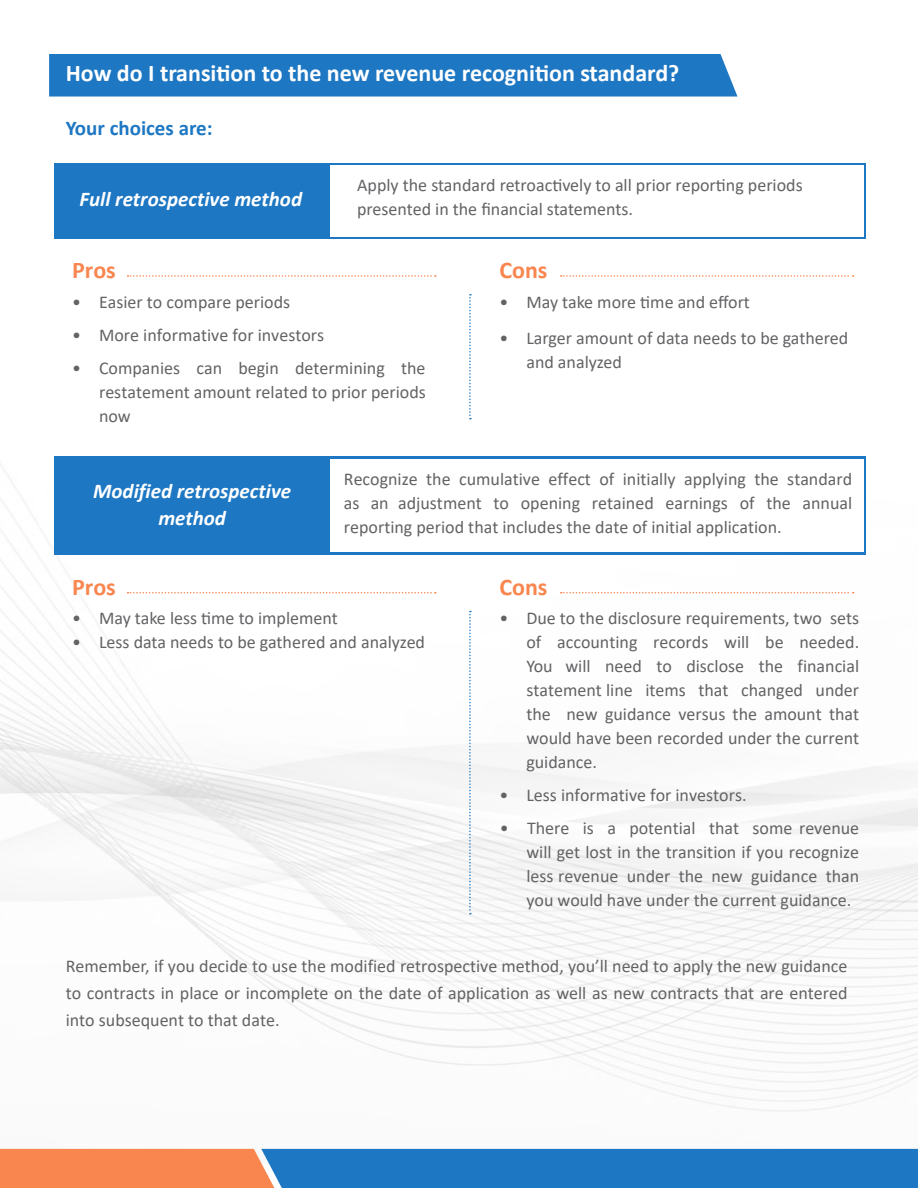
<style>
.page{position:relative;width:918px;height:1188px;background:#fff}
.page>*{position:absolute;margin:0;border:0;box-sizing:border-box;transform-origin:0 0}
.t1{font:700 24px "Calibri";color:#fff}
.t2{font:700 24px "Calibri";color:#f9864f}
.t3{font:italic 700 21px/27px "Calibri";color:#fff;text-align:center}
.t4{font:700 21px "Calibri";color:#1d77c3}
.t5{font:18px/24px "Calibri";color:#636366;text-align:justify}
</style>
<div class="page">
<img style="left:0;top:238px;width:918px;height:911px">
<svg style="left:0;top:1149px;width:918px;height:39px"></svg>
<div style="left:49px;top:54px;width:689px;height:43px;background:#1d77c3"></div>
<div style="left:54px;top:163px;width:812px;height:75px;background:#1d77c3"></div>
<div style="left:54px;top:456px;width:812px;height:98px;background:#1d77c3"></div>
<div style="left:330px;top:165px;width:534px;height:71px;background:#fff"></div>
<div style="left:330px;top:459px;width:534px;height:93px;background:#fff"></div>
<svg style="left:469px;top:294px;width:2px;height:125px"></svg>
<svg style="left:469px;top:611px;width:2px;height:303px"></svg>
<svg style="left:128px;top:275px;width:308px;height:2px"></svg>
<svg style="left:128px;top:592px;width:308px;height:1px"></svg>
<svg style="left:561px;top:275px;width:293px;height:2px"></svg>
<svg style="left:561px;top:592px;width:293px;height:1px"></svg>
<p class="t1" style="left:66px;top:56px;width:615px">How do I transition to the new revenue recognition standard?</p>
<p class="t4" style="left:66px;top:113px;width:148px">Your choices are:</p>
<p class="t3" style="left:80px;top:185px;width:224px">Full retrospective method</p>
<p class="t2" style="left:72px;top:253px;width:45px">Pros</p>
<p class="t5" style="left:357px;top:173px;width:447px">Apply the standard retroactively to all prior reporting periods presented in the financial statements.</p>
<p class="t2" style="left:499px;top:253px;width:50px">Cons</p>
<p class="t5" style="left:72px;top:289px;width:220px">• Easier to compare periods</p>
<p class="t5" style="left:72px;top:322px;width:254px">• More informative for investors</p>
<p class="t5" style="left:99px;top:355px;width:328px;text-indent:-27px">• Companies can begin determining the restatement amount related to prior periods now</p>
<p class="t5" style="left:499px;top:289px;width:252px">• May take more time and effort</p>
<p class="t5" style="left:526px;top:325px;width:323px;text-indent:-27px">• Larger amount of data needs to be gathered and analyzed</p>
<p class="t3" style="left:93px;top:477px;width:200px">Modified retrospective method</p>
<p class="t2" style="left:72px;top:570px;width:45px">Pros</p>
<p class="t5" style="left:344px;top:466px;width:510px">Recognize the cumulative effect of initially applying the standard as an adjustment to opening retained earnings of the annual reporting period that includes the date of initial application.</p>
<p class="t2" style="left:499px;top:570px;width:50px">Cons</p>
<p class="t5" style="left:72px;top:606px;width:267px">• May take less time to implement</p>
<p class="t5" style="left:72px;top:630px;width:355px">• Less data needs to be gathered and analyzed</p>
<p class="t5" style="left:526px;top:606px;width:334px;text-indent:-27px">• Due to the disclosure requirements, two sets of accounting records will be needed.<br>You will need to disclose the financial statement line items that changed under the new guidance versus the amount that would have been recorded under the current guidance.</p>
<p class="t5" style="left:499px;top:783px;width:249px">• Less informative for investors.</p>
<p class="t5" style="left:526px;top:816px;width:334px;text-indent:-27px">• There is a potential that some revenue will get lost in the transition if you recognize less revenue under the new guidance than you would have under the current guidance.</p>
<p class="t5" style="left:66px;top:952px;width:783px;line-height:27px">Remember, if you decide to use the modified retrospective method, you’ll need to apply the new guidance to contracts in place or incomplete on the date of application as well as new contracts that are entered into subsequent to that date.</p>
</div>
